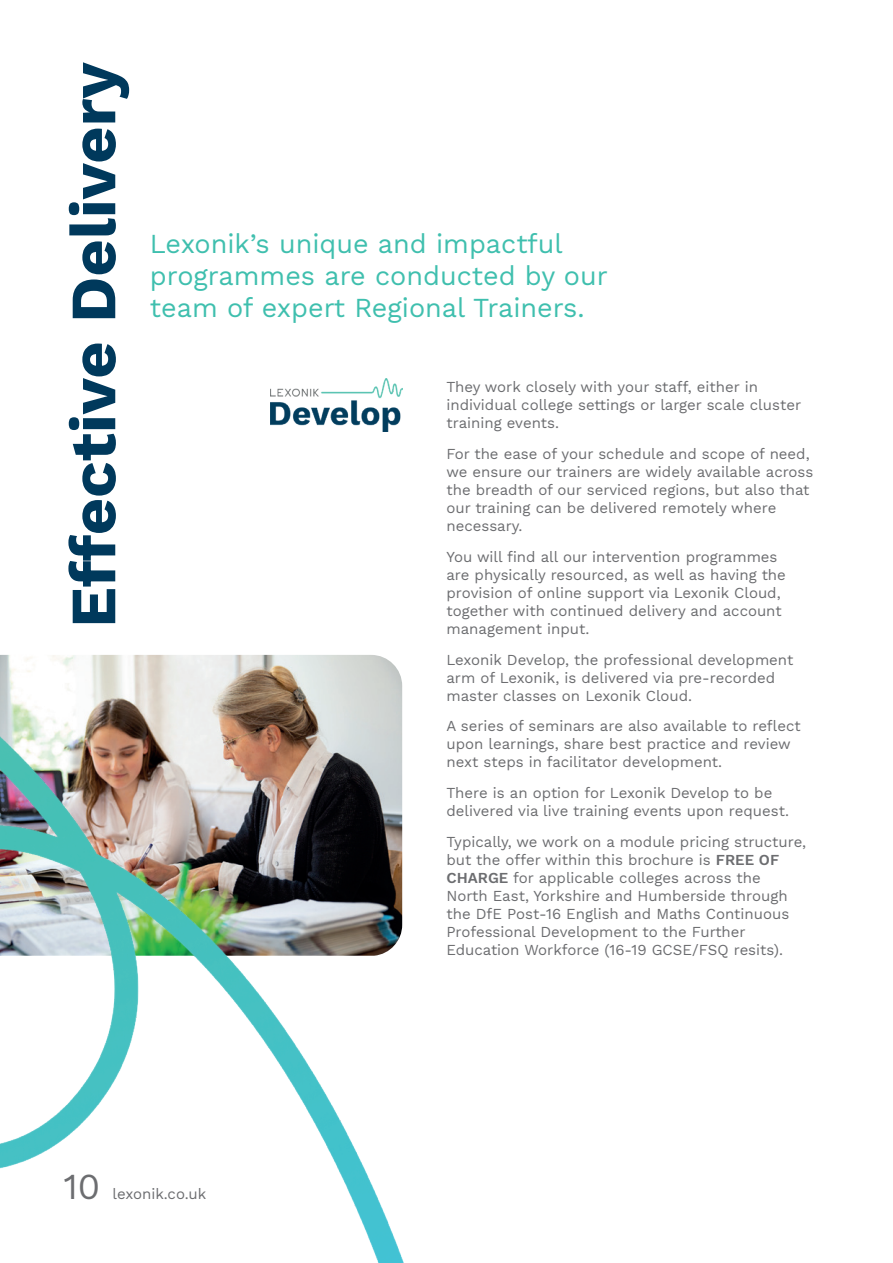
<style>
.page{position:relative;width:893px;height:1263px;background:#fff}
.page>*{position:absolute;margin:0;border:0;box-sizing:border-box;transform-origin:0 0}
.t1{font:700 64.5px "Work Sans";color:#00395c}
.t2{font:36px "Work Sans";color:#6c6d70}
.t3{font:27px/32.4px "Work Sans";color:#3fbfae}
.t4{font:15px/18px "Work Sans";color:#6c6d70}
.s1{font-weight:600}
</style>
<div class="page">
<img style="left:0;top:655px;width:402px;height:64px">
<img style="left:0;top:719px;width:404px;height:544px">
<img style="left:270px;top:378px;width:132px;height:53px">
<h1 class="t1" style="left:44px;top:628px;width:567px;rotate:-90deg">Effective Delivery</h1>
<h3 class="t3" style="left:150px;top:226px;width:459px">Lexonik’s unique and impactful programmes are conducted by our team of expert Regional Trainers.</h3>
<p class="t4" style="left:446px;top:378px;width:356px">They work closely with your staff, either in individual college settings or larger scale cluster training events.</p>
<p class="t4" style="left:446px;top:444px;width:368px">For the ease of your schedule and scope of need, we ensure our trainers are widely available across the breadth of our serviced regions, but also that our training can be delivered remotely where necessary.</p>
<p class="t4" style="left:446px;top:547px;width:341px">You will find all our intervention programmes are physically resourced, as well as having the provision of online support via Lexonik Cloud, together with continued delivery and account management input.</p>
<p class="t4" style="left:446px;top:650px;width:348px">Lexonik Develop, the professional development arm of Lexonik, is delivered via pre-recorded master classes on Lexonik Cloud.</p>
<p class="t4" style="left:446px;top:717px;width:356px">A series of seminars are also available to reflect upon learnings, share best practice and review next steps in facilitator development.</p>
<p class="t4" style="left:446px;top:783px;width:344px">There is an option for Lexonik Develop to be delivered via live training events upon request.</p>
<p class="t4" style="left:446px;top:832px;width:361px">Typically, we work on a module pricing structure, but the offer within this brochure is <span class="s1">FREE OF CHARGE</span> for applicable colleges across the<br>North East, Yorkshire and Humberside through the DfE Post-16 English and Maths Continuous Professional Development to the Further Education Workforce (16-19 GCSE/FSQ resits).</p>
<h2 class="t2" style="left:64px;top:1159px;width:38px">10</h2>
<p class="t4" style="left:112px;top:1184px;width:95px">lexonik.co.uk</p>
</div>
